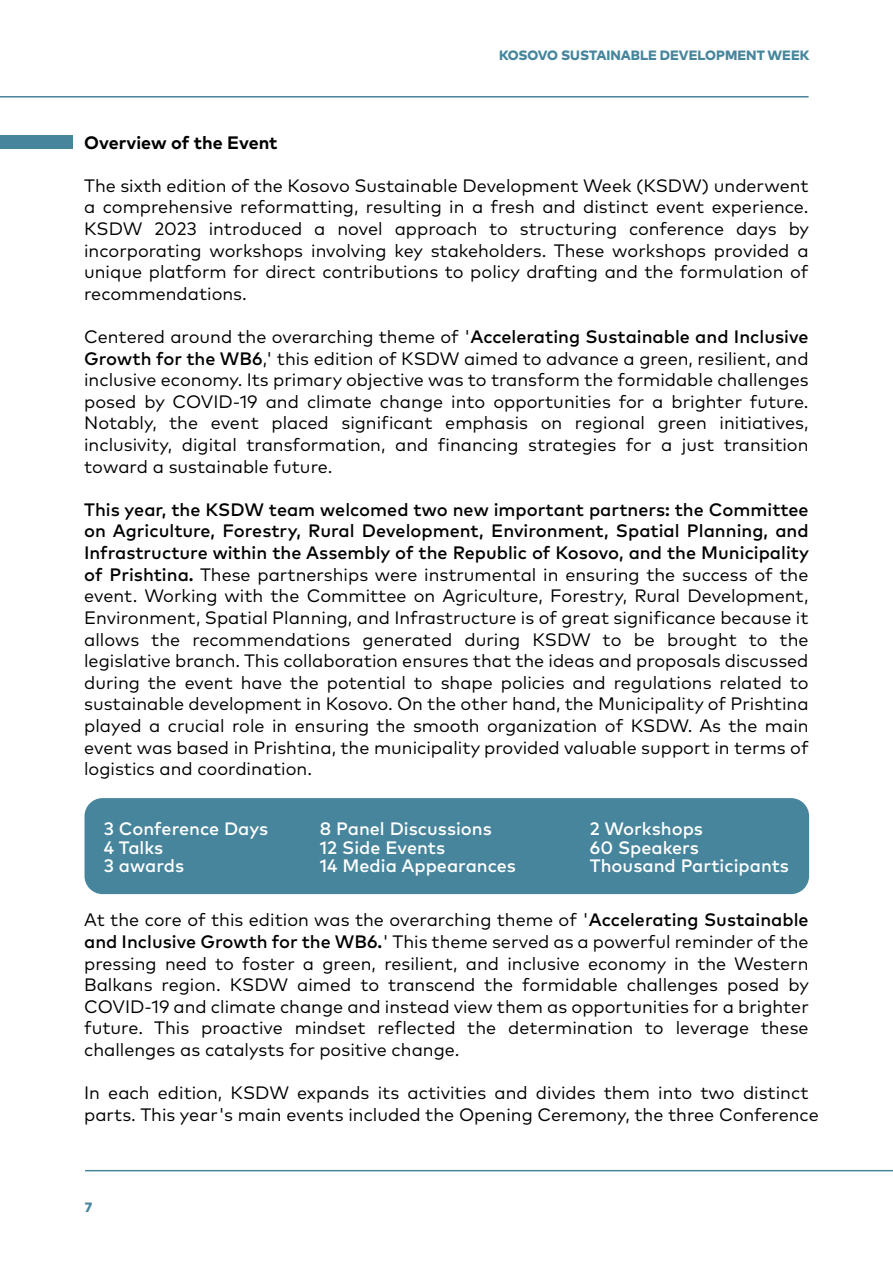
<style>
.page{position:relative;width:893px;height:1263px;background:#fff}
.page>*{position:absolute;margin:0;border:0;box-sizing:border-box;transform-origin:0 0}
.t1{font:18px/21.6px "Mark Pro";color:#000;text-align:justify}
.t2{font:500 18px "Mark Pro";color:#fff}
.t3{font:700 18px "Mark Pro";color:#000}
.t4{font:800 13.5px "Mark Pro";color:#46859c}
.s1{font-weight:500}
</style>
<div class="page">
<hr style="left:85px;top:1170px;width:808px;height:1px;background:#46859c">
<hr style="left:0;top:96px;width:808px;height:2px;background:#46859c">
<div style="left:85px;top:798px;width:724px;height:96px;background:#46859c;border-radius:18px"></div>
<div style="left:0;top:135px;width:72px;height:13px;background:#46859c"></div>
<p class="t4" style="left:499px;top:45px;width:312px">KOSOVO SUSTAINABLE DEVELOPMENT WEEK</p>
<p class="t3" style="left:84px;top:129px;width:195px">Overview of the Event</p>
<p class="t1" style="left:84px;top:173px;width:726px">The sixth edition of the Kosovo Sustainable Development Week (KSDW) underwent a comprehensive reformatting, resulting in a fresh and distinct event experience.<br>KSDW 2023 introduced a novel approach to structuring conference days by incorporating workshops involving key stakeholders. These workshops provided a unique platform for direct contributions to policy drafting and the formulation of recommendations.</p>
<p class="t1" style="left:84px;top:324px;width:726px">Centered around the overarching theme of '<span class="s1">Accelerating Sustainable and Inclusive Growth for the WB6</span>,' this edition of KSDW aimed to advance a green, resilient, and inclusive economy. Its primary objective was to transform the formidable challenges posed by COVID-19 and climate change into opportunities for a brighter future.<br>Notably, the event placed significant emphasis on regional green initiatives, inclusivity, digital transformation, and financing strategies for a just transition toward a sustainable future.</p>
<p class="t1" style="left:84px;top:497px;width:726px"><span class="s1">This year, the KSDW team welcomed two new important partners: the Committee on Agriculture, Forestry, Rural Development, Environment, Spatial Planning, and Infrastructure within the Assembly of the Republic of Kosovo, and the Municipality of Prishtina.</span> These partnerships were instrumental in ensuring the success of the event. Working with the Committee on Agriculture, Forestry, Rural Development, Environment, Spatial Planning, and Infrastructure is of great significance because it allows the recommendations generated during KSDW to be brought to the legislative branch. This collaboration ensures that the ideas and proposals discussed during the event have the potential to shape policies and regulations related to sustainable development in Kosovo. On the other hand, the Municipality of Prishtina played a crucial role in ensuring the smooth organization of KSDW. As the main event was based in Prishtina, the municipality provided valuable support in terms of logistics and coordination.</p>
<p class="t2" style="left:104px;top:815px;width:166px">3 Conference Days</p>
<p class="t2" style="left:320px;top:815px;width:174px">8 Panel Discussions</p>
<p class="t2" style="left:590px;top:815px;width:115px">2 Workshops</p>
<p class="t2" style="left:104px;top:834px;width:61px">4 Talks</p>
<p class="t2" style="left:320px;top:834px;width:127px">12 Side Events</p>
<p class="t2" style="left:590px;top:834px;width:111px">60 Speakers</p>
<p class="t2" style="left:104px;top:852px;width:82px">3 awards</p>
<p class="t2" style="left:320px;top:852px;width:198px">14 Media Appearances</p>
<p class="t2" style="left:590px;top:852px;width:201px">Thousand Participants</p>
<p class="t1" style="left:84px;top:908px;width:726px">At the core of this edition was the overarching theme of '<span class="s1">Accelerating Sustainable and Inclusive Growth for the WB6.</span>' This theme served as a powerful reminder of the pressing need to foster a green, resilient, and inclusive economy in the Western Balkans region. KSDW aimed to transcend the formidable challenges posed by COVID-19 and climate change and instead view them as opportunities for a brighter future. This proactive mindset reflected the determination to leverage these challenges as catalysts for positive change.</p>
<p class="t1" style="left:84px;top:1080px;width:736px">In each edition, KSDW expands its activities and divides them into two distinct parts. This year's main events included the Opening Ceremony, the three Conference</p>
<p class="t4" style="left:85px;top:1197px;width:9px">7</p>
</div>
